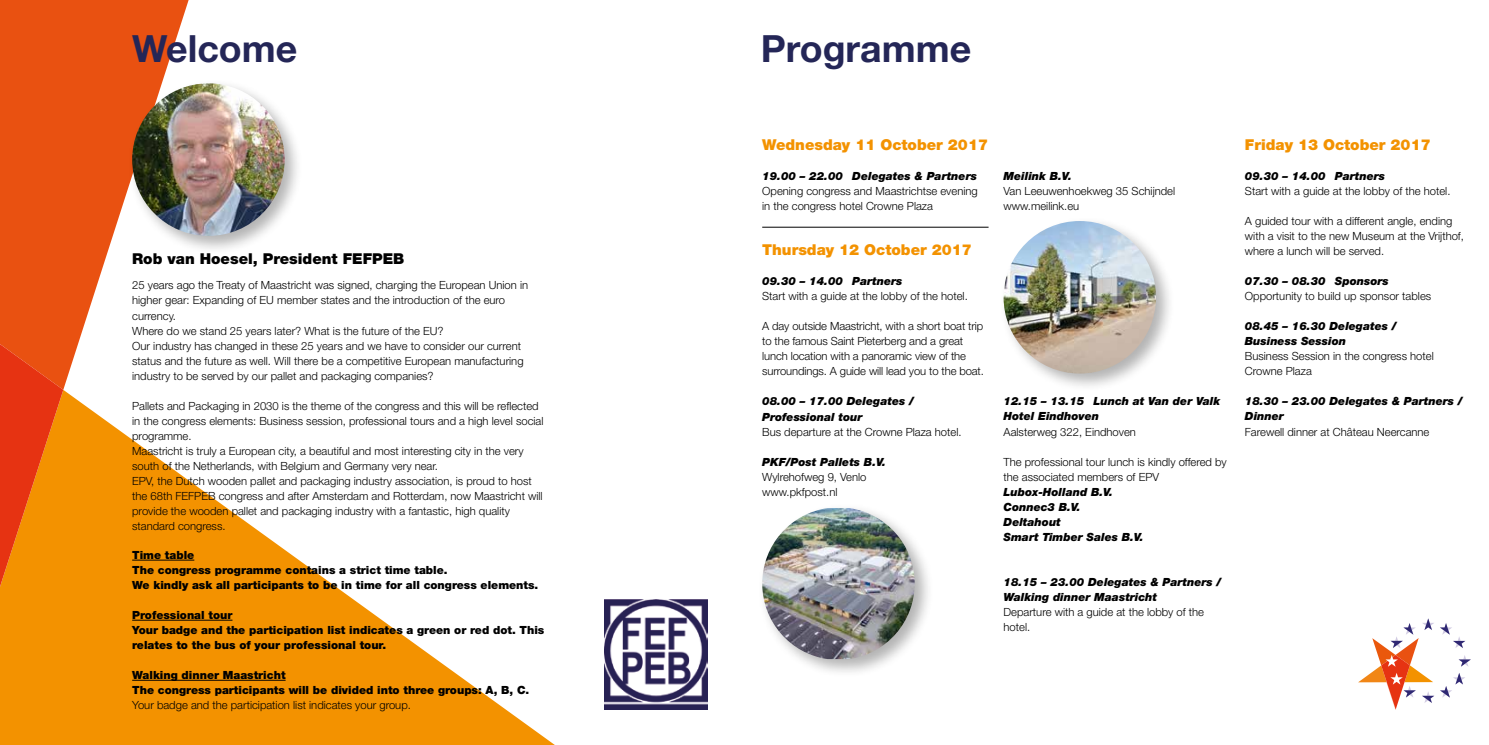
<style>
.page{position:relative;width:1489px;height:745px;background:#fff}
.page>*{position:absolute;margin:0;border:0;box-sizing:border-box;transform-origin:0 0}
.t1{font:700 37.5px "Helvetica Neue LT Std";color:#242657}
.t2{font:900 15px "Helvetica Neue LT Std";color:#f39200}
.t3{font:900 15px "Helvetica Neue LT Std";color:#000}
.t4{font:300 11.25px/15px "Helvetica Neue LT Std";color:#000}
.t5{font:italic 900 11.25px/15px "Helvetica Neue LT Std";color:#000}
.t6{font:900 11.25px/15px "Helvetica Neue LT Std";color:#000}
</style>
<div class="page">
<svg style="left:0;top:389px;width:554px;height:355px;fill:#f39200"></svg>
<svg style="left:0;top:0;width:189px;height:389px;fill:#e95111"></svg>
<svg style="left:0;top:344px;width:63px;height:242px;background:#eb5b0b"></svg>
<hr style="left:132px;top:559px;width:62px;height:1px;background:#000">
<hr style="left:132px;top:619px;width:100px;height:1px;background:#000">
<hr style="left:132px;top:679px;width:153px;height:1px;background:#000">
<hr style="left:762px;top:227px;width:226px;height:1px;background:#000">
<div style="left:128px;top:79px;width:175px;height:175px;background:#000;opacity:.3"></div>
<img style="left:132px;top:83px;width:152px;height:153px;border-radius:76px">
<div style="left:757px;top:503px;width:176px;height:174px;background:#000;opacity:.3"></div>
<img style="left:762px;top:507px;width:152px;height:151px">
<div style="left:999px;top:216px;width:175px;height:176px;background:#000;opacity:.3"></div>
<img style="left:1003px;top:221px;width:152px;height:152px;border-radius:76px">
<svg style="left:1358px;top:618px;width:112px;height:91px"></svg>
<img style="left:604px;top:599px;width:103px;height:110px">
<h1 class="t1" style="left:132px;top:26px;width:167px">Welcome</h1>
<h1 class="t1" style="left:760px;top:26px;width:212px">Programme</h1>
<h2 class="t3" style="left:132px;top:250px;width:274px">Rob van Hoesel, President FEFPEB</h2>
<p class="t4" style="left:132px;top:277px;width:397px">25 years ago the Treaty of Maastricht was signed, charging the European Union in higher gear: Expanding of EU member states and the introduction of the euro currency.<br>Where do we stand 25 years later? What is the future of the EU?<br>Our industry has changed in these 25 years and we have to consider our current status and the future as well. Will there be a competitive European manufacturing industry to be served by our pallet and packaging companies?</p>
<p class="t4" style="left:132px;top:397px;width:413px">Pallets and Packaging in 2030 is the theme of the congress and this will be reflected in the congress elements: Business session, professional tours and a high level social programme.<br>Maastricht is truly a European city, a beautiful and most interesting city in the very south of the Netherlands, with Belgium and Germany very near.<br>EPV, the Dutch wooden pallet and packaging industry association, is proud to host the 68th FEFPEB congress and after Amsterdam and Rotterdam, now Maastricht will provide the wooden pallet and packaging industry with a fantastic, high quality standard congress.</p>
<p class="t6" style="left:132px;top:547px;width:407px">Time table<br>The congress programme contains a strict time table.<br>We kindly ask all participants to be in time for all congress elements.</p>
<p class="t6" style="left:132px;top:607px;width:413px">Professional tour<br>Your badge and the participation list indicates a green or red dot. This relates to the bus of your professional tour.</p>
<p class="t6" style="left:132px;top:667px;width:399px">Walking dinner Maastricht<br>The congress participants will be divided into three groups: A, B, C.</p>
<p class="t4" style="left:132px;top:697px;width:280px">Your badge and the participation list indicates your group.</p>
<h2 class="t2" style="left:762px;top:136px;width:227px">Wednesday 11 October 2017</h2>
<p class="t5" style="left:762px;top:168px;width:216px">19.00 – 22.00 Delegates &amp; Partners</p>
<p class="t4" style="left:762px;top:183px;width:217px">Opening congress and Maastrichtse evening in the congress hotel Crowne Plaza</p>
<h2 class="t2" style="left:762px;top:241px;width:211px">Thursday 12 October 2017</h2>
<p class="t5" style="left:762px;top:273px;width:142px">09.30 – 14.00 Partners</p>
<p class="t4" style="left:762px;top:288px;width:207px">Start with a guide at the lobby of the hotel.</p>
<p class="t4" style="left:762px;top:318px;width:223px">A day outside Maastricht, with a short boat trip to the famous Saint Pieterberg and a great lunch location with a panoramic view of the surroundings. A guide will lead you to the boat.</p>
<p class="t5" style="left:762px;top:393px;width:153px">08.00 – 17.00 Delegates /<br>Professional tour</p>
<p class="t4" style="left:762px;top:423px;width:201px">Bus departure at the Crowne Plaza hotel.</p>
<p class="t5" style="left:762px;top:453px;width:125px">PKF/Post Pallets B.V.</p>
<p class="t4" style="left:762px;top:468px;width:106px">Wylrehofweg 9, Venlo www.pkfpost.nl</p>
<p class="t5" style="left:1003px;top:168px;width:70px">Meilink B.V.</p>
<p class="t4" style="left:1003px;top:183px;width:173px">Van Leeuwenhoekweg 35 Schijndel www.meilink.eu</p>
<p class="t5" style="left:1003px;top:393px;width:218px">12.15 – 13.15 Lunch at Van der Valk<br>Hotel Eindhoven</p>
<p class="t4" style="left:1003px;top:423px;width:134px">Aalsterweg 322, Eindhoven</p>
<p class="t4" style="left:1003px;top:453px;width:225px">The professional tour lunch is kindly offered by the associated members of EPV</p>
<p class="t5" style="left:1003px;top:483px;width:142px">Lubox-Holland B.V.<br>Connec3 B.V.<br>Deltahout<br>Smart Timber Sales B.V.</p>
<p class="t5" style="left:1003px;top:573px;width:219px">18.15 – 23.00 Delegates &amp; Partners /<br>Walking dinner Maastricht</p>
<p class="t4" style="left:1003px;top:603px;width:202px">Departure with a guide at the lobby of the hotel.</p>
<h2 class="t2" style="left:1244px;top:136px;width:187px">Friday 13 October 2017</h2>
<p class="t5" style="left:1244px;top:168px;width:142px">09.30 – 14.00 Partners</p>
<p class="t4" style="left:1244px;top:183px;width:207px">Start with a guide at the lobby of the hotel.</p>
<p class="t4" style="left:1244px;top:213px;width:220px">A guided tour with a different angle, ending with a visit to the new Museum at the Vrijthof, where a lunch will be served.</p>
<p class="t5" style="left:1244px;top:273px;width:145px">07.30 – 08.30 Sponsors</p>
<p class="t4" style="left:1244px;top:288px;width:188px">Opportunity to build up sponsor tables</p>
<p class="t5" style="left:1244px;top:318px;width:153px">08.45 – 16.30 Delegates /<br>Business Session</p>
<p class="t4" style="left:1244px;top:348px;width:190px">Business Session in the congress hotel<br>Crowne Plaza</p>
<p class="t5" style="left:1244px;top:393px;width:219px">18.30 – 23.00 Delegates &amp; Partners /<br>Dinner</p>
<p class="t4" style="left:1244px;top:423px;width:186px">Farewell dinner at Château Neercanne</p>
</div>
